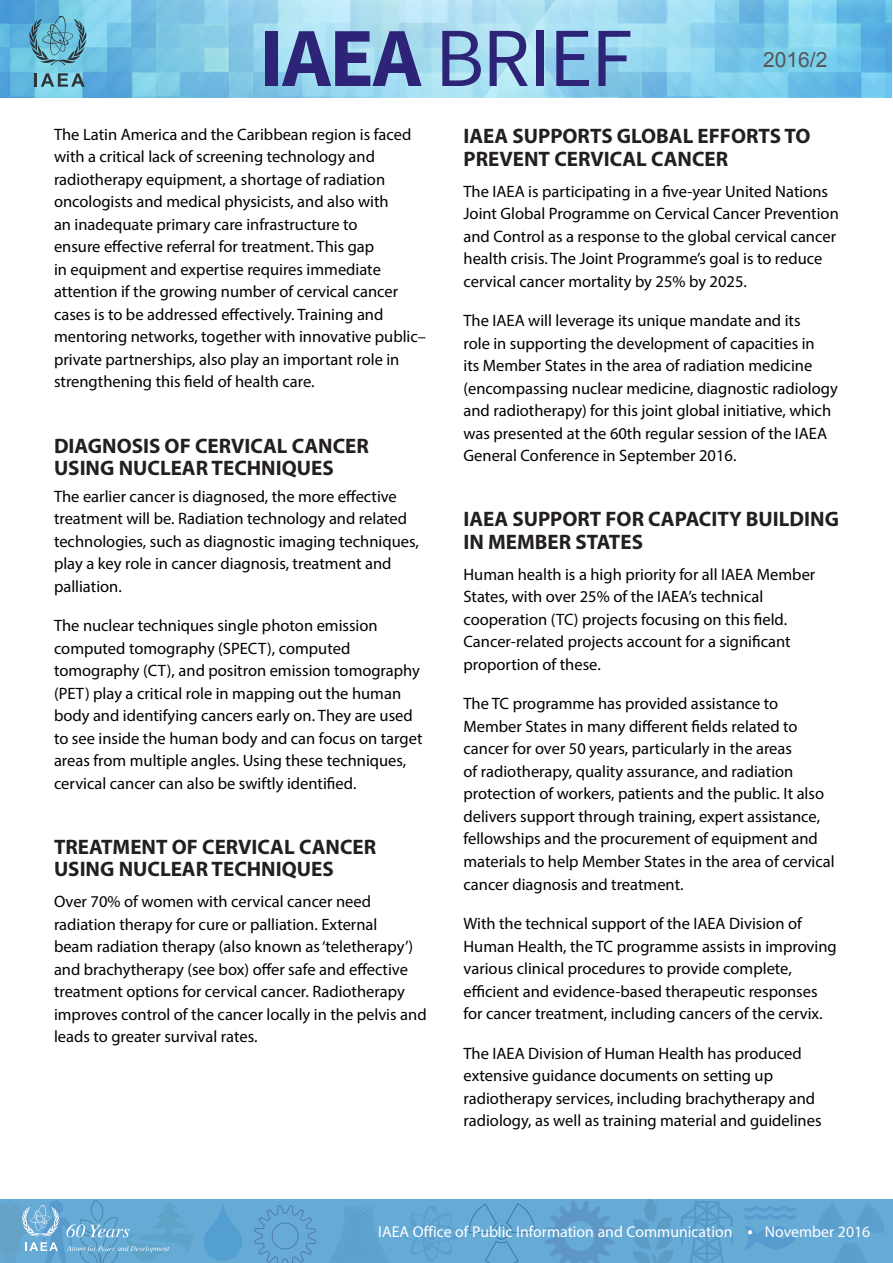
<style>
.page{position:relative;width:893px;height:1263px;background:#fff}
.page>*{position:absolute;margin:0;border:0;box-sizing:border-box;transform-origin:0 0}
.t1{font:84px "Source Sans Pro";letter-spacing:-.02em;color:#2d2377}
.Subhead_01{font:700 21px/22.5px "Myriad Pro";color:#231f20}
.t2{font:21px "Arial";color:#545557}
.Body_Text1{font:16.5px/22.5px "Myriad Pro";color:#000}
.t3{font:15.75px "Myriad Pro";color:#fff}
.s1{font-weight:700}
.s2{font-family:"Source Sans Pro";font-size:18px}
</style>
<div class="page">
<img style="left:0;top:0;width:892px;height:97px">
<svg style="left:0;top:1199px;width:892px;height:64px;background:#62a6d2"></svg>
<svg style="left:0;top:1200px;width:193px;height:63px;background:#6babd3"></svg>
<svg style="left:29px;top:16px;width:57px;height:50px;background:#60a5bc"></svg>
<svg style="left:35px;top:73px;width:50px;height:14px"></svg>
<div style="left:204px;top:1202px;width:38px;height:59px;background:#66aad6"></div>
<h1 class="t1" style="left:259px;top:6px;width:375px"><span class="s1">IAEA</span> BRIEF</h1>
<p class="t2" style="left:763px;top:45px;width:66px">2016/2</p>
<p class="Body_Text1" style="left:54px;top:123px;width:374px">The Latin America and the Caribbean region is faced with a critical lack of screening technology and radiotherapy equipment, a shortage of radiation oncologists and medical physicists, and also with<br>an inadequate primary care infrastructure to<br>ensure effective referral for treatment. This gap<br>in equipment and expertise requires immediate attention if the growing number of cervical cancer cases is to be addressed effectively. Training and mentoring networks, together with innovative public– private partnerships, also play an important role in strengthening this field of health care.</p>
<p class="Subhead_01" style="left:54px;top:433px;width:316px">DIAGNOSIS OF CERVICAL CANCER<br>USING NUCLEAR TECHNIQUES</p>
<p class="Body_Text1" style="left:54px;top:485px;width:366px">The earlier cancer is diagnosed, the more effective treatment will be. Radiation technology and related technologies, such as diagnostic imaging techniques, play a key role in cancer diagnosis, treatment and palliation.</p>
<p class="Body_Text1" style="left:54px;top:614px;width:370px">The nuclear techniques single photon emission computed tomography (SPECT), computed tomography (CT), and positron emission tomography (PET) play a critical role in mapping out the human body and identifying cancers early on. They are used to see inside the human body and can focus on target areas from multiple angles. Using these techniques, cervical cancer can also be swiftly identified.</p>
<p class="Subhead_01" style="left:54px;top:835px;width:324px">TREATMENT OF CERVICAL CANCER<br>USING NUCLEAR TECHNIQUES</p>
<p class="Body_Text1" style="left:54px;top:890px;width:374px">Over 70% of women with cervical cancer need radiation therapy for cure or palliation. External<br>beam radiation therapy (also known as ‘teletherapy’) and brachytherapy (see box) offer safe and effective treatment options for cervical cancer. Radiotherapy improves control of the cancer locally in the pelvis and leads to greater survival rates.</p>
<p class="Subhead_01" style="left:463px;top:124px;width:349px">IAEA SUPPORTS GLOBAL EFFORTS TO<br>PREVENT CERVICAL CANCER</p>
<p class="Body_Text1" style="left:463px;top:180px;width:377px">The IAEA is participating in a five-year United Nations Joint Global Programme on Cervical Cancer Prevention and Control as a response to the global cervical cancer health crisis. The Joint Programme’s goal is to reduce cervical cancer mortality by 25% by 2025.</p>
<p class="Body_Text1" style="left:463px;top:309px;width:376px">The IAEA will leverage its unique mandate and its<br>role in supporting the development of capacities in<br>its Member States in the area of radiation medicine (encompassing nuclear medicine, diagnostic radiology and radiotherapy) for this joint global initiative, which was presented at the 60th regular session of the IAEA General Conference in September 2016.</p>
<p class="Subhead_01" style="left:463px;top:507px;width:377px">IAEA SUPPORT FOR CAPACITY BUILDING<br>IN MEMBER STATES</p>
<p class="Body_Text1" style="left:463px;top:563px;width:353px">Human health is a high priority for all IAEA Member States, with over 25% of the IAEA’s technical cooperation (TC) projects focusing on this field.<br>Cancer-related projects account for a significant proportion of these.</p>
<p class="Body_Text1" style="left:463px;top:692px;width:373px">The TC programme has provided assistance to Member States in many different fields related to cancer for over 50 years, particularly in the areas<br>of radiotherapy, quality assurance, and radiation protection of workers, patients and the public. It also delivers support through training, expert assistance, fellowships and the procurement of equipment and materials to help Member States in the area of cervical cancer diagnosis and treatment.</p>
<p class="Body_Text1" style="left:463px;top:912px;width:375px">With the technical support of the IAEA Division of Human Health, the TC programme assists in improving various clinical procedures to provide complete, efficient and evidence-based therapeutic responses for cancer treatment, including cancers of the cervix.</p>
<p class="Body_Text1" style="left:463px;top:1041px;width:360px">The IAEA Division of Human Health has produced extensive guidance documents on setting up radiotherapy services, including brachytherapy and radiology, as well as training material and guidelines</p>
<p class="t3" style="left:378px;top:1221px;width:493px">IAEA Office of Public Information and Communication <span class="s2">•</span> November 2016</p>
</div>
